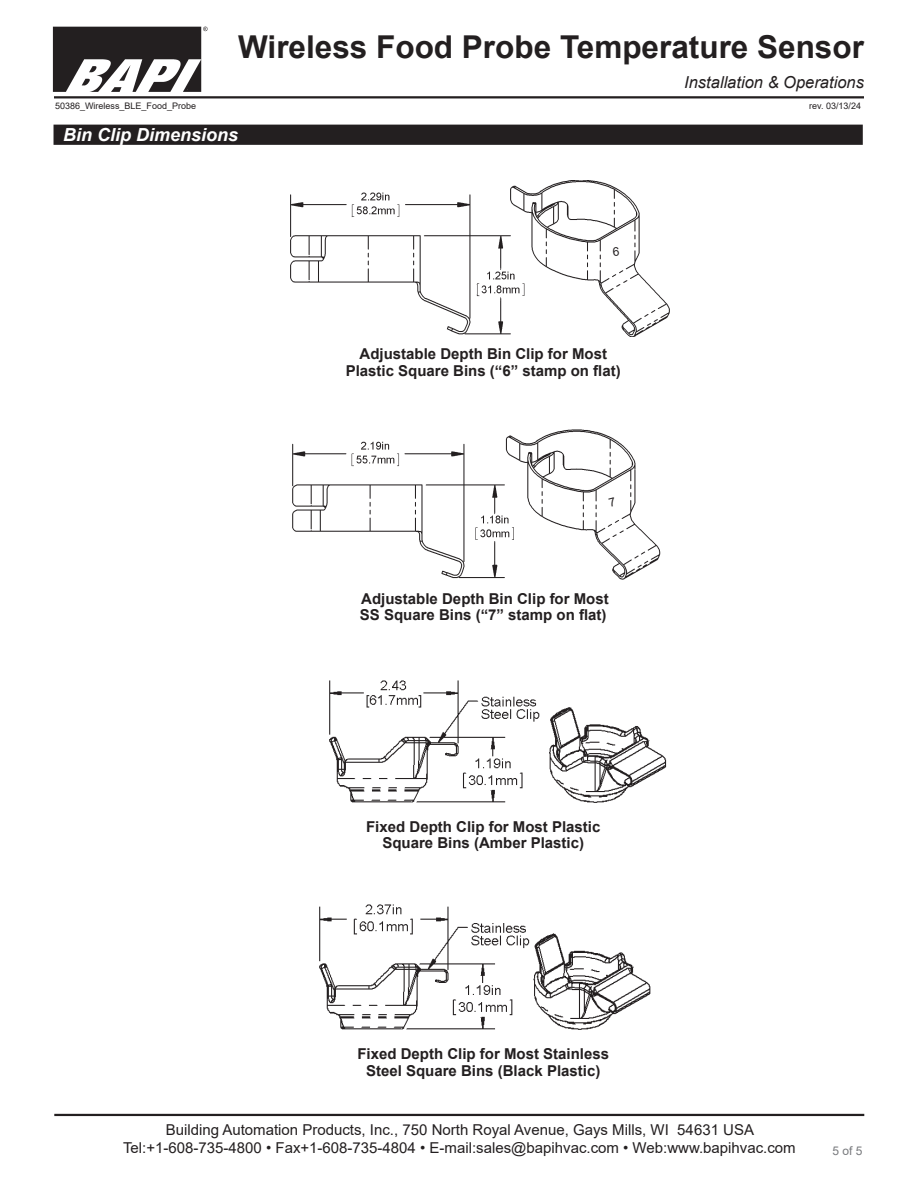
<style>
.page{position:relative;width:918px;height:1188px;background:#fff}
.page>*{position:absolute;margin:0;border:0;box-sizing:border-box;transform-origin:0 0}
.t1{font:700 31.5px "Arial";color:#231f20}
.Subhead{font:italic 700 18px "Arial";color:#fff}
.t2{font:italic 16.5px "Arial";color:#231f20}
.t3{font:700 15px/16.5px "Arial";color:#231f20;text-align:center}
.t4{font:15px/18px "Arial";color:#231f20;text-align:center}
.t5{font:12px "Arial";color:#787a7d}
.t6{font:9px "Arial";color:#231f20}
</style>
<div class="page">
<hr style="left:54px;top:1114px;width:810px;height:2px;background:#231f20">
<img style="left:53px;top:27px;width:155px;height:65px">
<hr style="left:54px;top:96px;width:810px;height:2px;background:#231f20">
<div style="left:54px;top:125px;width:808px;height:19px;background:#231f20"></div>
<div style="left:54px;top:125px;width:809px;height:20px;border:2px solid #231f20"></div>
<img style="left:319px;top:904px;width:332px;height:126px">
<img style="left:329px;top:680px;width:338px;height:123px">
<img style="left:290px;top:181px;width:380px;height:156px">
<img style="left:292px;top:429px;width:369px;height:151px">
<svg style="left:608px;top:497px;width:8px;height:10px"></svg>
<svg style="left:613px;top:247px;width:6px;height:9px"></svg>
<h1 class="t1" style="left:238px;top:25px;width:627px">Wireless Food Probe Temperature Sensor</h1>
<p class="t2" style="left:684px;top:71px;width:181px">Installation &amp; Operations</p>
<p class="t6" style="left:55px;top:100px;width:143px">50386_Wireless_BLE_Food_Probe</p>
<p class="t6" style="left:809px;top:99px;width:53px">rev. 03/13/24</p>
<p class="Subhead" style="left:63px;top:122px;width:177px">Bin Clip Dimensions</p>
<p class="t3" style="left:346px;top:346px;width:277px">Adjustable Depth Bin Clip for Most<br>Plastic Square Bins (“6” stamp on flat)</p>
<p class="t3" style="left:360px;top:590px;width:250px;text-align:left">Adjustable Depth Bin Clip for Most<br>SS Square Bins (“7” stamp on flat)</p>
<p class="t3" style="left:366px;top:818px;width:236px">Fixed Depth Clip for Most Plastic<br>Square Bins (Amber Plastic)</p>
<p class="t3" style="left:357px;top:1046px;width:253px">Fixed Depth Clip for Most Stainless<br>Steel Square Bins (Black Plastic)</p>
<p class="t4" style="left:123px;top:1121px;width:674px">Building Automation Products, Inc., 750 North Royal Avenue, Gays Mills, WI 54631 USA<br>Tel:+1-608-735-4800 • Fax+1-608-735-4804 • E-mail:sales@bapihvac.com • Web:www.bapihvac.com</p>
<p class="t5" style="left:833px;top:1142px;width:32px">5 of 5</p>
</div>
